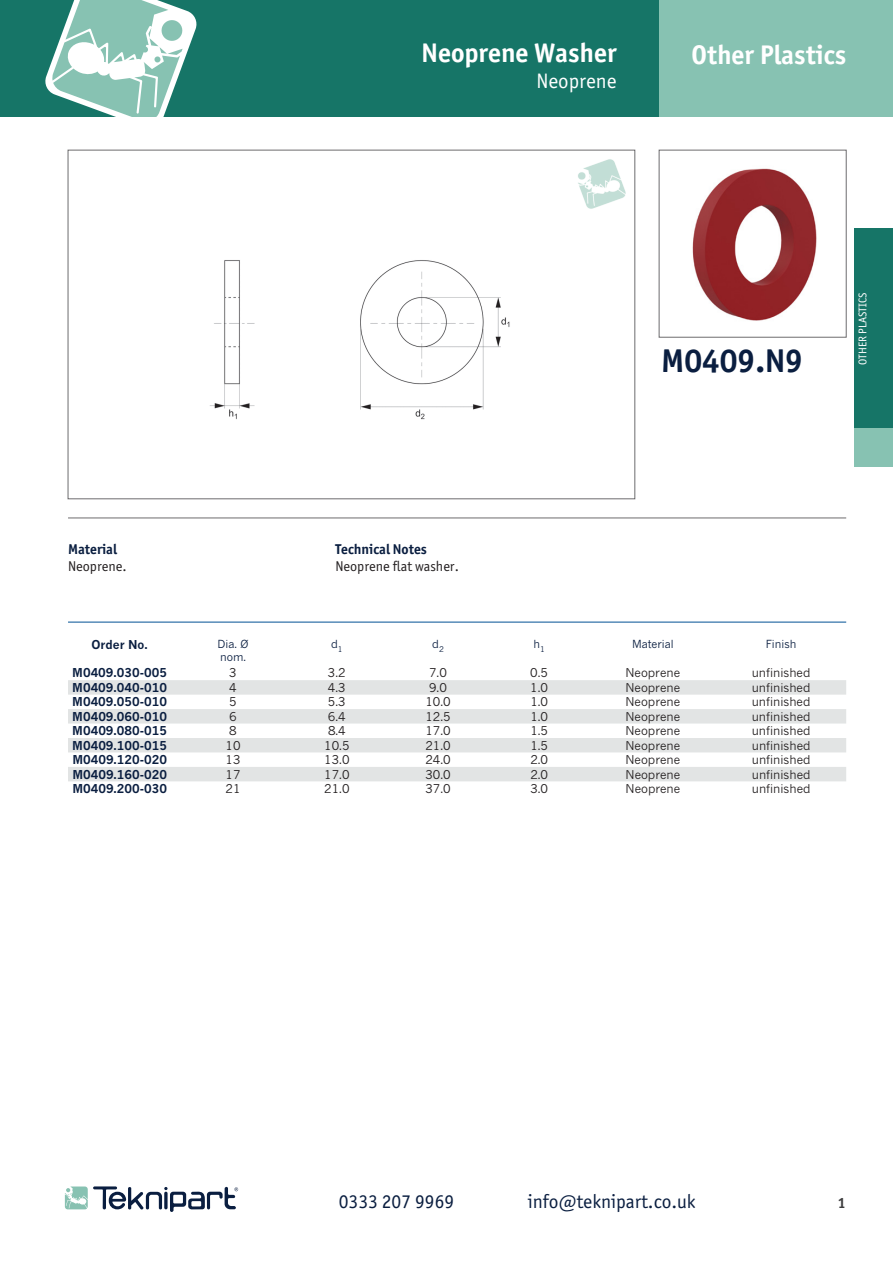
<style>
.page{position:relative;width:893px;height:1263px;background:#fff}
.page>*{position:absolute;margin:0;border:0;box-sizing:border-box;transform-origin:0 0}
.t1{font:700 33px "Officina Sans ITC Pro";color:#0a1e40}
.t2{font:700 27px "Officina Sans ITC Pro";color:#fff}
.t3{font:21px "Officina Sans ITC Pro";color:#fff}
.t4{font:19.5px "Officina Sans ITC Pro";color:#0a1e40}
.t5{font:700 15px "Officina Sans ITC Pro";color:#3e3e3f}
.t6{font:14.25px "Officina Sans ITC Pro";color:#231f20}
.t7{font:700 14.25px "Officina Sans ITC Pro";color:#0a1e40}
.t8{font:12px "News Gothic MT Pro";color:#231f20}
.t9{font:700 12px "News Gothic MT Pro";color:#0a1e40}
.t10{font:11.25px "Officina Sans ITC Pro";color:#fff}
.t11{font:11.1px/13.2px "News Gothic MT Pro";color:#0a1e40}
</style>
<div class="page">
<div style="left:0;top:0;width:659px;height:116px;background:#167567"></div>
<svg style="left:45px;top:0;width:152px;height:116px"></svg>
<div style="left:659px;top:0;width:234px;height:116px;background:#87c2b2"></div>
<div style="left:855px;top:228px;width:38px;height:200px;background:#167567"></div>
<div style="left:855px;top:428px;width:38px;height:38px;background:#87c2b2"></div>
<svg style="left:68px;top:680px;width:778px;height:101px;fill:#e2e4e4"></svg>
<img style="left:209px;top:260px;width:301px;height:160px">
<img style="left:578px;top:159px;width:48px;height:50px">
<div style="left:659px;top:150px;width:187px;height:187px;border:1px solid #6d6c6e"></div>
<img style="left:692px;top:168px;width:125px;height:153px">
<svg style="left:64px;top:1185px;width:25px;height:25px"></svg>
<svg style="left:65px;top:1186px;width:173px;height:26px"></svg>
<hr style="left:68px;top:518px;width:778px;height:1px;background:#6d6c6e">
<hr style="left:68px;top:622px;width:778px;height:1px;background:#015194">
<h2 class="t2" style="left:421px;top:36px;width:197px">Neoprene Washer</h2>
<h3 class="t3" style="left:536px;top:69px;width:82px">Neoprene</h3>
<h2 class="t2" style="left:692px;top:38px;width:156px">Other Plastics</h2>
<h1 class="t1" style="left:661px;top:340px;width:143px">M0409.N9</h1>
<p class="t10" style="left:856px;top:365px;width:73px;rotate:-90deg">OTHER PLASTICS</p>
<p class="t7" style="left:68px;top:540px;width:51px">Material</p>
<p class="t6" style="left:68px;top:558px;width:60px">Neoprene.</p>
<p class="t7" style="left:335px;top:540px;width:93px">Technical Notes</p>
<p class="t6" style="left:335px;top:558px;width:125px">Neoprene flat washer.</p>
<p class="t9" style="left:92px;top:637px;width:58px">Order No.</p>
<p class="t11" style="left:218px;top:637px;width:32px">Dia. Ø nom.</p>
<p class="t11" style="left:331px;top:637px;width:13px">d<sub>1</sub></p>
<p class="t11" style="left:432px;top:637px;width:13px">d<sub>2</sub></p>
<p class="t11" style="left:533px;top:637px;width:13px">h<sub>1</sub></p>
<p class="t11" style="left:632px;top:637px;width:43px">Material</p>
<p class="t11" style="left:766px;top:637px;width:32px">Finish</p>
<p class="t9" style="left:72px;top:666px;width:96px">M0409.030-005</p>
<p class="t8" style="left:229px;top:666px;width:9px">3</p>
<p class="t8" style="left:328px;top:666px;width:19px">3.2</p>
<p class="t8" style="left:429px;top:666px;width:19px">7.0</p>
<p class="t8" style="left:530px;top:666px;width:19px">0.5</p>
<p class="t8" style="left:625px;top:666px;width:56px">Neoprene</p>
<p class="t8" style="left:752px;top:666px;width:60px">unfinished</p>
<p class="t9" style="left:72px;top:680px;width:96px">M0409.040-010</p>
<p class="t8" style="left:229px;top:680px;width:9px">4</p>
<p class="t8" style="left:328px;top:680px;width:19px">4.3</p>
<p class="t8" style="left:429px;top:680px;width:19px">9.0</p>
<p class="t8" style="left:530px;top:680px;width:19px">1.0</p>
<p class="t8" style="left:625px;top:680px;width:56px">Neoprene</p>
<p class="t8" style="left:752px;top:680px;width:60px">unfinished</p>
<p class="t9" style="left:72px;top:695px;width:96px">M0409.050-010</p>
<p class="t8" style="left:229px;top:695px;width:9px">5</p>
<p class="t8" style="left:328px;top:695px;width:19px">5.3</p>
<p class="t8" style="left:425px;top:695px;width:27px">10.0</p>
<p class="t8" style="left:530px;top:695px;width:19px">1.0</p>
<p class="t8" style="left:625px;top:695px;width:56px">Neoprene</p>
<p class="t8" style="left:752px;top:695px;width:60px">unfinished</p>
<p class="t9" style="left:72px;top:709px;width:96px">M0409.060-010</p>
<p class="t8" style="left:229px;top:709px;width:9px">6</p>
<p class="t8" style="left:328px;top:709px;width:19px">6.4</p>
<p class="t8" style="left:425px;top:709px;width:27px">12.5</p>
<p class="t8" style="left:530px;top:709px;width:19px">1.0</p>
<p class="t8" style="left:625px;top:709px;width:56px">Neoprene</p>
<p class="t8" style="left:752px;top:709px;width:60px">unfinished</p>
<p class="t9" style="left:72px;top:724px;width:96px">M0409.080-015</p>
<p class="t8" style="left:229px;top:724px;width:9px">8</p>
<p class="t8" style="left:328px;top:724px;width:19px">8.4</p>
<p class="t8" style="left:425px;top:724px;width:27px">17.0</p>
<p class="t8" style="left:530px;top:724px;width:19px">1.5</p>
<p class="t8" style="left:625px;top:724px;width:56px">Neoprene</p>
<p class="t8" style="left:752px;top:724px;width:60px">unfinished</p>
<p class="t9" style="left:72px;top:738px;width:96px">M0409.100-015</p>
<p class="t8" style="left:226px;top:738px;width:16px">10</p>
<p class="t8" style="left:324px;top:738px;width:27px">10.5</p>
<p class="t8" style="left:425px;top:738px;width:27px">21.0</p>
<p class="t8" style="left:530px;top:738px;width:19px">1.5</p>
<p class="t8" style="left:625px;top:738px;width:56px">Neoprene</p>
<p class="t8" style="left:752px;top:738px;width:60px">unfinished</p>
<p class="t9" style="left:72px;top:752px;width:96px">M0409.120-020</p>
<p class="t8" style="left:226px;top:753px;width:16px">13</p>
<p class="t8" style="left:324px;top:753px;width:27px">13.0</p>
<p class="t8" style="left:425px;top:753px;width:27px">24.0</p>
<p class="t8" style="left:530px;top:753px;width:19px">2.0</p>
<p class="t8" style="left:625px;top:753px;width:56px">Neoprene</p>
<p class="t8" style="left:752px;top:753px;width:60px">unfinished</p>
<p class="t9" style="left:72px;top:767px;width:96px">M0409.160-020</p>
<p class="t8" style="left:226px;top:767px;width:16px">17</p>
<p class="t8" style="left:324px;top:767px;width:27px">17.0</p>
<p class="t8" style="left:425px;top:767px;width:27px">30.0</p>
<p class="t8" style="left:530px;top:767px;width:19px">2.0</p>
<p class="t8" style="left:625px;top:767px;width:56px">Neoprene</p>
<p class="t8" style="left:752px;top:767px;width:60px">unfinished</p>
<p class="t9" style="left:72px;top:781px;width:96px">M0409.200-030</p>
<p class="t8" style="left:226px;top:781px;width:16px">21</p>
<p class="t8" style="left:324px;top:781px;width:27px">21.0</p>
<p class="t8" style="left:425px;top:781px;width:27px">37.0</p>
<p class="t8" style="left:530px;top:781px;width:19px">3.0</p>
<p class="t8" style="left:625px;top:781px;width:56px">Neoprene</p>
<p class="t8" style="left:752px;top:781px;width:60px">unfinished</p>
<h3 class="t4" style="left:339px;top:1189px;width:117px">0333 207 9969</h3>
<h3 class="t4" style="left:528px;top:1189px;width:169px">info@teknipart.co.uk</h3>
<p class="t5" style="left:838px;top:1193px;width:10px">1</p>
</div>
